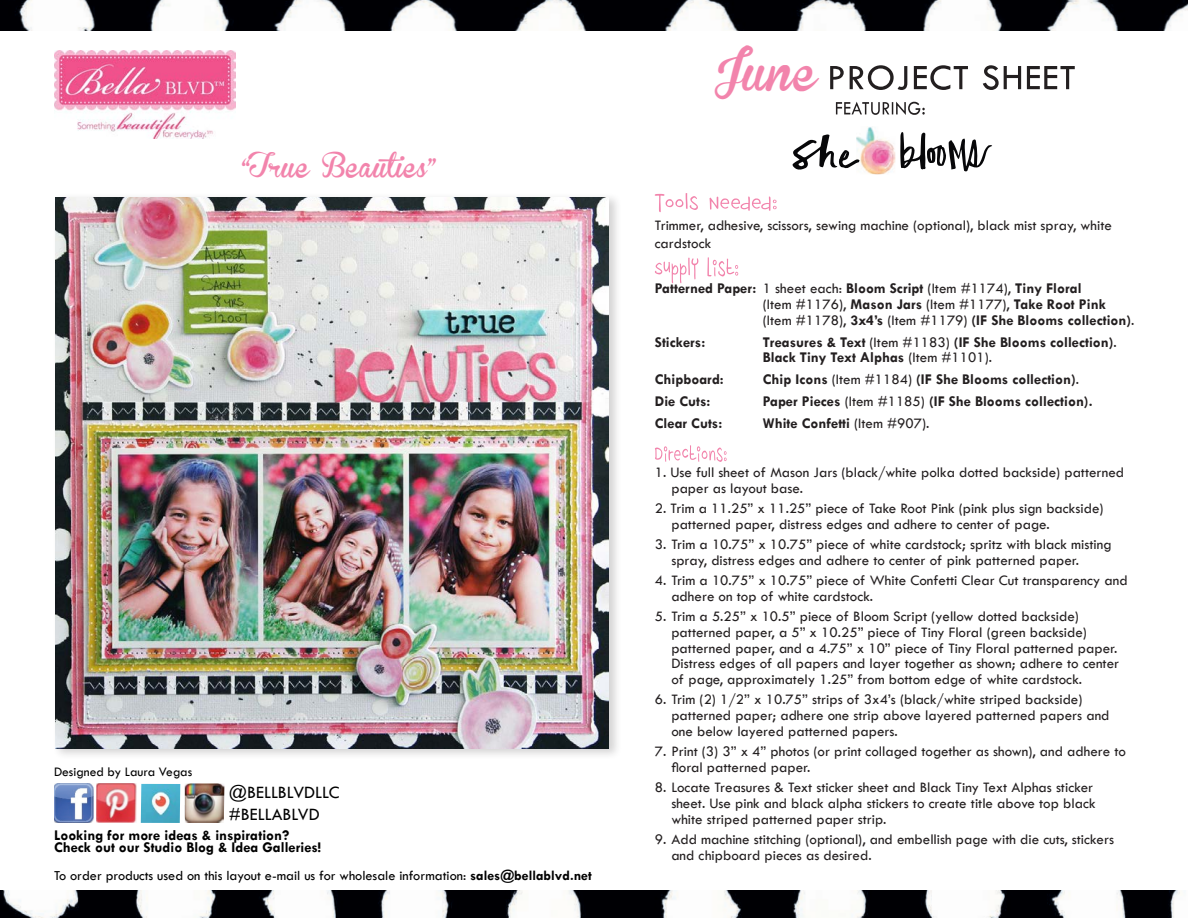
<style>
.page{position:relative;width:1188px;height:918px;background:#fff}
.page>*{position:absolute;margin:0;border:0;box-sizing:border-box;transform-origin:0 0}
.t1{font:42px "Brannboll Fet";color:#f284ac}
.t2{font:24px "Brannboll Fet";color:#f284ac}
.t3{font:18px/22.5px "Tw Cen";color:#000}
.t4{font:15px/15.8px "Tw Cen";color:#231f20}
.t5{font:700 15px/15.8px "Tw Cen";color:#231f20}
.t6{font:700 15px/12.8px "Tw Cen";color:#000}
.t7{font:14.25px "Tw Cen";color:#000}
.t8{font:13.5px "Tw Cen";color:#000}
.s1{font-weight:700}
.s2{font-weight:400}
</style>
<div class="page">
<img style="left:54px;top:50px;width:181px;height:88px">
<img style="left:0;top:0;width:1188px;height:30px">
<img style="left:0;top:891px;width:1180px;height:27px">
<img style="left:54px;top:783px;width:40px;height:40px">
<img style="left:97px;top:783px;width:39px;height:40px">
<img style="left:141px;top:784px;width:39px;height:39px">
<img style="left:185px;top:783px;width:39px;height:40px">
<div style="left:52px;top:193px;width:570px;height:567px;background:#231f20;opacity:.2"></div>
<img style="left:55px;top:198px;width:554px;height:551px">
<svg style="left:655px;top:257px;width:83px;height:26px"></svg>
<svg style="left:655px;top:445px;width:72px;height:17px"></svg>
<svg style="left:830px;top:65px;width:245px;height:25px"></svg>
<svg style="left:655px;top:193px;width:122px;height:19px"></svg>
<svg style="left:836px;top:102px;width:89px;height:13px"></svg>
<svg style="left:900px;top:132px;width:92px;height:39px"></svg>
<img style="left:860px;top:127px;width:35px;height:47px">
<svg style="left:793px;top:134px;width:67px;height:36px"></svg>
<h2 class="t2" style="left:241px;top:154px;width:195px">“True Beauties”</h2>
<p class="t8" style="left:54px;top:764px;width:140px">Designed by Laura Vegas</p>
<p class="t3" style="left:229px;top:781px;width:112px">@BELLBLVDLLC #BELLABLVD</p>
<p class="t6" style="left:54px;top:828px;width:269px">Looking for more ideas &amp; inspiration?<br>Check out our Studio Blog &amp; Idea Galleries!</p>
<p class="t7" style="left:54px;top:867px;width:539px">To order products used on this layout e-mail us for wholesale information: <span class="s1">sales@bellablvd.net</span></p>
<h1 class="t1" style="left:715px;top:49px;width:104px">June</h1>
<p class="t4" style="left:655px;top:217px;width:459px;line-height:18px">Trimmer, adhesive, scissors, sewing machine (optional), black mist spray, white cardstock</p>
<p class="t5" style="left:763px;top:280px;width:373px;text-indent:-108px">Patterned Paper: <span class="s2">1 sheet each:</span> Bloom Script <span class="s2">(Item #1174),</span> Tiny Floral<br><span class="s2">(Item #1176),</span> Mason Jars <span class="s2">(Item #1177),</span> Take Root Pink <span class="s2">(Item #1178),</span> 3x4’s <span class="s2">(Item #1179)</span> (IF She Blooms collection)<span class="s2">.</span></p>
<p class="t5" style="left:655px;top:334px;width:52px">Stickers:</p>
<p class="t5" style="left:763px;top:334px;width:355px">Treasures &amp; Text <span class="s2">(Item #1183)</span> (IF She Blooms collection)<span class="s2">.<br></span>Black Tiny Text Alphas <span class="s2">(Item #1101).</span></p>
<p class="t5" style="left:655px;top:371px;width:70px">Chipboard:</p>
<p class="t5" style="left:763px;top:371px;width:318px">Chip Icons <span class="s2">(Item #1184)</span> (IF She Blooms collection)<span class="s2">.</span></p>
<p class="t5" style="left:655px;top:393px;width:57px">Die Cuts:</p>
<p class="t5" style="left:763px;top:393px;width:331px">Paper Pieces <span class="s2">(Item #1185)</span> (IF She Blooms collection).</p>
<p class="t5" style="left:655px;top:415px;width:69px">Clear Cuts:</p>
<p class="t5" style="left:763px;top:415px;width:168px">White Confetti <span class="s2">(Item #907).</span></p>
<p class="t4" style="left:671px;top:464px;width:454px;text-indent:-17px">1. Use full sheet of Mason Jars (black/white polka dotted backside) patterned paper as layout base.</p>
<p class="t4" style="left:671px;top:500px;width:434px;text-indent:-17px">2. Trim a 11.25” x 11.25” piece of Take Root Pink (pink plus sign backside) patterned paper, distress edges and adhere to center of page.</p>
<p class="t4" style="left:671px;top:536px;width:442px;text-indent:-16px">3. Trim a 10.75” x 10.75” piece of white cardstock; spritz with black misting spray, distress edges and adhere to center of pink patterned paper.</p>
<p class="t4" style="left:671px;top:572px;width:458px;text-indent:-16px">4. Trim a 10.75” x 10.75” piece of White Confetti Clear Cut transparency and adhere on top of white cardstock.</p>
<p class="t4" style="left:671px;top:608px;width:449px;text-indent:-16px">5. Trim a 5.25” x 10.5” piece of Bloom Script (yellow dotted backside) patterned paper, a 5” x 10.25” piece of Tiny Floral (green backside) patterned paper, and a 4.75” x 10” piece of Tiny Floral patterned paper.<br>Distress edges of all papers and layer together as shown; adhere to center of page, approximately 1.25” from bottom edge of white cardstock.</p>
<p class="t4" style="left:671px;top:692px;width:440px;text-indent:-16px">6. Trim (2) 1/2” x 10.75” strips of 3x4’s (black/white striped backside) patterned paper; adhere one strip above layered patterned papers and one below layered patterned papers.</p>
<p class="t4" style="left:671px;top:743px;width:456px;text-indent:-16px">7. Print (3) 3” x 4” photos (or print collaged together as shown), and adhere to floral patterned paper.</p>
<p class="t4" style="left:671px;top:779px;width:426px;text-indent:-16px">8. Locate Treasures &amp; Text sticker sheet and Black Tiny Text Alphas sticker sheet. Use pink and black alpha stickers to create title above top black white striped patterned paper strip.</p>
<p class="t4" style="left:671px;top:831px;width:444px;text-indent:-16px">9. Add machine stitching (optional), and embellish page with die cuts, stickers and chipboard pieces as desired.</p>
</div>
